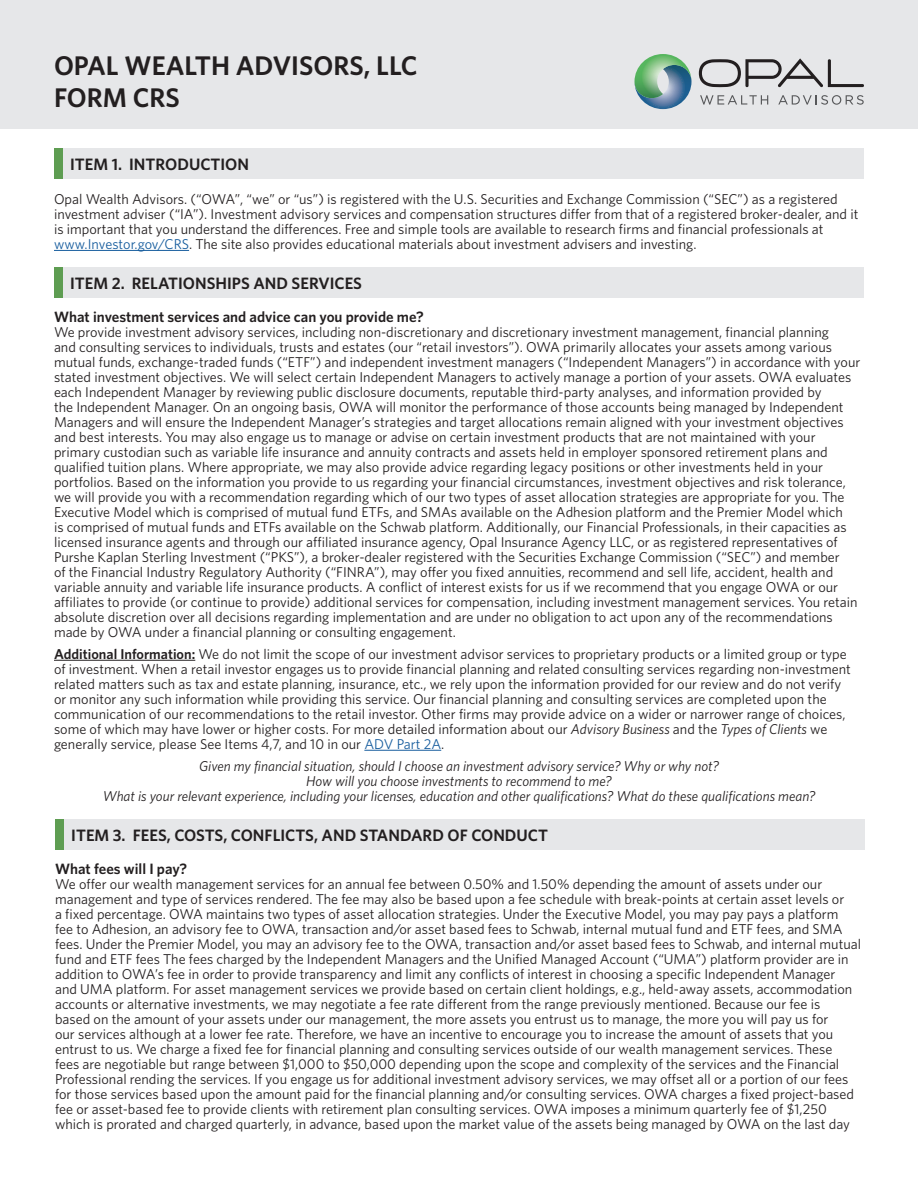
<style>
.page{position:relative;width:918px;height:1188px;background:#fff}
.page>*{position:absolute;margin:0;border:0;box-sizing:border-box;transform-origin:0 0}
.t1{font:600 27px "Whitney";color:#231f20}
.Subheading{font:600 16.5px "Whitney";color:#231f20}
.Section_Head{font:600 15px "Whitney";color:#231f20}
.Body_Text{font:14.25px/15px "Whitney";color:#231f20}
.Body_Text-2{font:italic 14.25px "Whitney";color:#231f20}
.s1{color:#175d9e}
.s2{font-weight:600}
.s3{font-style:italic}
</style>
<div class="page">
<hr style="left:54px;top:250px;width:135px;height:1px;background:#175d9e">
<div style="left:54px;top:148px;width:810px;height:31px;background:#e6e7e9"></div>
<div style="left:54px;top:148px;width:9px;height:31px;background:#5e9d52"></div>
<div style="left:0;top:0;width:918px;height:128px;background:#e6e7e9"></div>
<svg style="left:700px;top:95px;width:68px;height:10px"></svg>
<svg style="left:778px;top:95px;width:86px;height:10px"></svg>
<svg style="left:699px;top:58px;width:165px;height:29px"></svg>
<svg style="left:634px;top:54px;width:58px;height:55px"></svg>
<div style="left:54px;top:268px;width:810px;height:30px;background:#e6e7e9"></div>
<div style="left:54px;top:268px;width:9px;height:30px;background:#5e9d52"></div>
<hr style="left:54px;top:660px;width:141px;height:1px;background:#231f20">
<hr style="left:364px;top:750px;width:77px;height:1px;background:#175d9e">
<div style="left:55px;top:819px;width:810px;height:31px;background:#e6e7e9"></div>
<div style="left:55px;top:819px;width:9px;height:31px;background:#5e9d52"></div>
<p class="t1" style="left:54px;top:47px;width:365px">OPAL WEALTH ADVISORS, LLC</p>
<p class="t1" style="left:54px;top:80px;width:127px">FORM CRS</p>
<p class="Subheading" style="left:70px;top:154px;width:180px">ITEM 1. INTRODUCTION</p>
<p class="Body_Text" style="left:54px;top:191px;width:806px">Opal Wealth Advisors. (“OWA”, “we” or “us”) is registered with the U.S. Securities and Exchange Commission (“SEC”) as a registered investment adviser (“IA”). Investment advisory services and compensation structures differ from that of a registered broker-dealer, and it is important that you understand the differences. Free and simple tools are available to research firms and financial professionals at <span class="s1">www.Investor.gov/CRS</span>. The site also provides educational materials about investment advisers and investing.</p>
<p class="Subheading" style="left:70px;top:273px;width:293px">ITEM 2. RELATIONSHIPS AND SERVICES</p>
<p class="Section_Head" style="left:54px;top:307px;width:371px">What investment services and advice can you provide me?</p>
<p class="Body_Text" style="left:54px;top:324px;width:808px">We provide investment advisory services, including non-discretionary and discretionary investment management, financial planning<br>and consulting services to individuals, trusts and estates (our “retail investors”). OWA primarily allocates your assets among various mutual funds, exchange-traded funds (“ETF”) and independent investment managers (“Independent Managers”) in accordance with your stated investment objectives. We will select certain Independent Managers to actively manage a portion of your assets. OWA evaluates each Independent Manager by reviewing public disclosure documents, reputable third-party analyses, and information provided by<br>the Independent Manager. On an ongoing basis, OWA will monitor the performance of those accounts being managed by Independent Managers and will ensure the Independent Manager’s strategies and target allocations remain aligned with your investment objectives and best interests. You may also engage us to manage or advise on certain investment products that are not maintained with your primary custodian such as variable life insurance and annuity contracts and assets held in employer sponsored retirement plans and qualified tuition plans. Where appropriate, we may also provide advice regarding legacy positions or other investments held in your portfolios. Based on the information you provide to us regarding your financial circumstances, investment objectives and risk tolerance, we will provide you with a recommendation regarding which of our two types of asset allocation strategies are appropriate for you. The Executive Model which is comprised of mutual fund ETFs, and SMAs available on the Adhesion platform and the Premier Model which<br>is comprised of mutual funds and ETFs available on the Schwab platform. Additionally, our Financial Professionals, in their capacities as licensed insurance agents and through our affiliated insurance agency, Opal Insurance Agency LLC, or as registered representatives of Purshe Kaplan Sterling Investment (“PKS”), a broker-dealer registered with the Securities Exchange Commission (“SEC”) and member<br>of the Financial Industry Regulatory Authority (“FINRA”), may offer you fixed annuities, recommend and sell life, accident, health and variable annuity and variable life insurance products. A conflict of interest exists for us if we recommend that you engage OWA or our affiliates to provide (or continue to provide) additional services for compensation, including investment management services. You retain absolute discretion over all decisions regarding implementation and are under no obligation to act upon any of the recommendations made by OWA under a financial planning or consulting engagement.</p>
<p class="Body_Text" style="left:54px;top:646px;width:798px"><span class="s2">Additional Information:</span> We do not limit the scope of our investment advisor services to proprietary products or a limited group or type of investment. When a retail investor engages us to provide financial planning and related consulting services regarding non-investment related matters such as tax and estate planning, insurance, etc., we rely upon the information provided for our review and do not verify or monitor any such information while providing this service. Our financial planning and consulting services are completed upon the communication of our recommendations to the retail investor. Other firms may provide advice on a wider or narrower range of choices, some of which may have lower or higher costs. For more detailed information about our <span class="s3">Advisory Business</span> and the <span class="s3">Types of Clients</span> we generally service, please See Items 4,7, and 10 in our <span class="s1">ADV Part 2A</span>.</p>
<p class="Body_Text-2" style="left:199px;top:756px;width:521px">Given my financial situation, should I choose an investment advisory service? Why or why not?</p>
<p class="Body_Text-2" style="left:306px;top:771px;width:307px">How will you choose investments to recommend to me?</p>
<p class="Body_Text-2" style="left:103px;top:786px;width:714px">What is your relevant experience, including your licenses, education and other qualifications? What do these qualifications mean?</p>
<p class="Subheading" style="left:71px;top:824px;width:478px">ITEM 3. FEES, COSTS, CONFLICTS, AND STANDARD OF CONDUCT</p>
<p class="Section_Head" style="left:55px;top:858px;width:134px">What fees will I pay?</p>
<p class="Body_Text" style="left:55px;top:876px;width:808px">We offer our wealth management services for an annual fee between 0.50% and 1.50% depending the amount of assets under our management and type of services rendered. The fee may also be based upon a fee schedule with break-points at certain asset levels or<br>a fixed percentage. OWA maintains two types of asset allocation strategies. Under the Executive Model, you may pay pays a platform<br>fee to Adhesion, an advisory fee to OWA, transaction and/or asset based fees to Schwab, internal mutual fund and ETF fees, and SMA fees. Under the Premier Model, you may an advisory fee to the OWA, transaction and/or asset based fees to Schwab, and internal mutual fund and ETF fees The fees charged by the Independent Managers and the Unified Managed Account (“UMA”) platform provider are in addition to OWA’s fee in order to provide transparency and limit any conflicts of interest in choosing a specific Independent Manager<br>and UMA platform. For asset management services we provide based on certain client holdings, e.g., held-away assets, accommodation accounts or alternative investments, we may negotiate a fee rate different from the range previously mentioned. Because our fee is<br>based on the amount of your assets under our management, the more assets you entrust us to manage, the more you will pay us for<br>our services although at a lower fee rate. Therefore, we have an incentive to encourage you to increase the amount of assets that you entrust to us. We charge a fixed fee for financial planning and consulting services outside of our wealth management services. These<br>fees are negotiable but range between $1,000 to $50,000 depending upon the scope and complexity of the services and the Financial Professional rending the services. If you engage us for additional investment advisory services, we may offset all or a portion of our fees for those services based upon the amount paid for the financial planning and/or consulting services. OWA charges a fixed project-based fee or asset-based fee to provide clients with retirement plan consulting services. OWA imposes a minimum quarterly fee of $1,250 which is prorated and charged quarterly, in advance, based upon the market value of the assets being managed by OWA on the last day</p>
</div>
